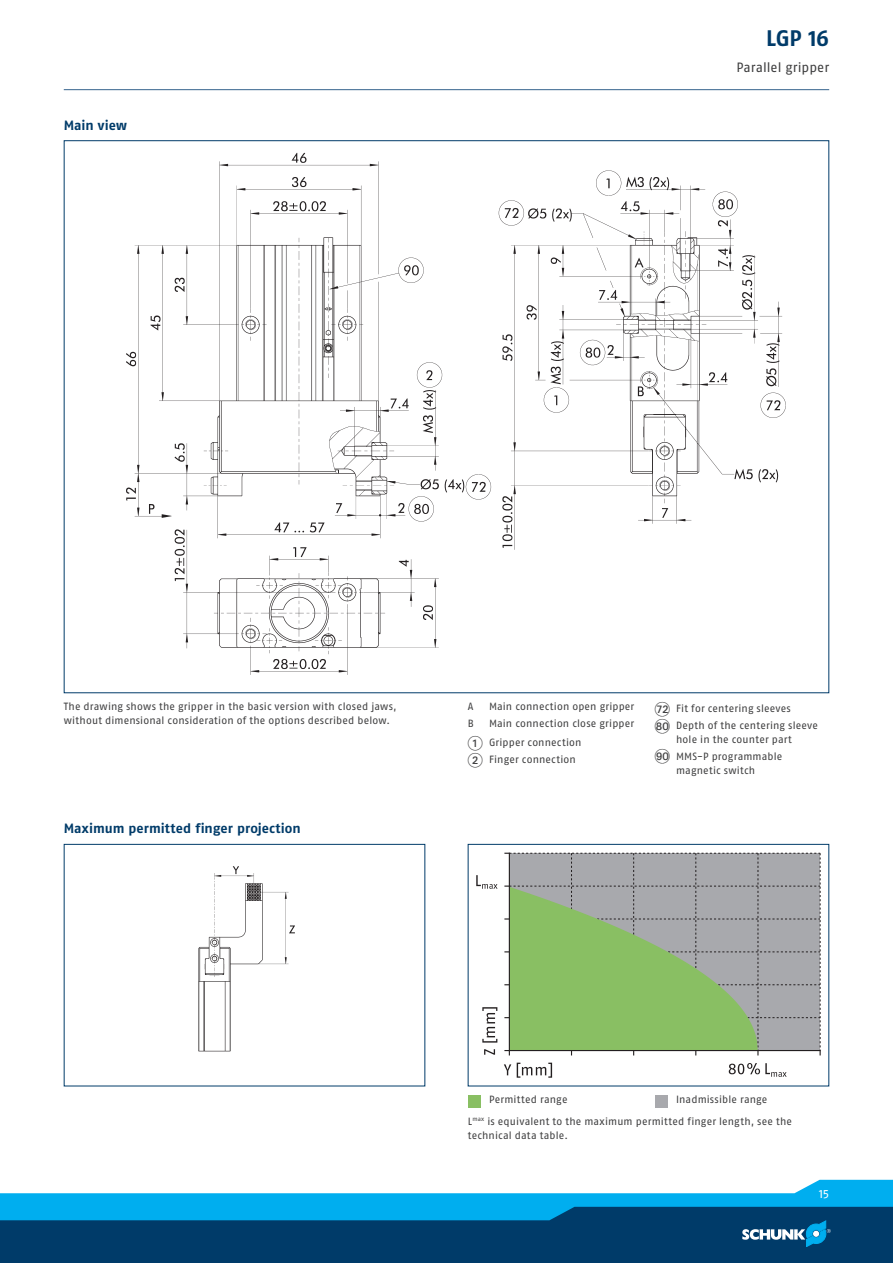
<style>
.page{position:relative;width:893px;height:1263px;background:#fff}
.page>*{position:absolute;margin:0;border:0;box-sizing:border-box;transform-origin:0 0}
.t1{font:700 22.5px "SCHUNK Fago Pro";color:#003b69}
.t2{font:700 13.5px "SCHUNK Fago Pro";color:#003b69}
.t3{font:13.5px "SCHUNK Fago Pro";color:#3e3e3f}
.t4{font:12px "SCHUNK Fago Pro";color:#fff}
.t5{font:10.5px/14.2px "SCHUNK Fago Pro";letter-spacing:.015em;color:#3e3e3f}
.s1{font-family:"Deco Numbers LH Circle";font-size:15px}
</style>
<div class="page">
<div style="left:0;top:1202px;width:893px;height:61px;background:#003b69"></div>
<svg style="left:0;top:1180px;width:893px;height:67px"></svg>
<hr style="left:64px;top:89px;width:765px;height:1px;background:#35628d">
<img style="left:126px;top:152px;width:660px;height:523px">
<div style="left:64px;top:844px;width:361px;height:242px;border:1px solid #003b69"></div>
<img style="left:198px;top:866px;width:97px;height:186px">
<div style="left:468px;top:844px;width:361px;height:242px;border:1px solid #003b69"></div>
<svg style="left:484px;top:1049px;width:11px;height:6px"></svg>
<svg style="left:482px;top:1007px;width:15px;height:35px"></svg>
<svg style="left:504px;top:1064px;width:7px;height:11px"></svg>
<svg style="left:517px;top:1063px;width:35px;height:15px"></svg>
<svg style="left:476px;top:875px;width:21px;height:14px"></svg>
<svg style="left:729px;top:1063px;width:58px;height:14px"></svg>
<svg style="left:504px;top:853px;width:317px;height:202px;background:#9bb28d"></svg>
<hr style="left:509px;top:853px;width:1px;height:197px;background:#231f20">
<div style="left:468px;top:1095px;width:12px;height:13px;background:#89bf63"></div>
<div style="left:655px;top:1095px;width:13px;height:13px;background:#a8a9ad"></div>
<p class="t2" style="left:64px;top:117px;width:65px">Main view</p>
<h1 class="t1" style="left:766px;top:24px;width:65px">LGP 16</h1>
<p class="t3" style="left:736px;top:60px;width:94px">Parallel gripper</p>
<p class="t5" style="left:64px;top:699px;width:334px">The drawing shows the gripper in the basic version with closed jaws, without dimensional consideration of the options described below.</p>
<p class="t5" style="left:468px;top:699px;width:7px">A</p>
<p class="t5" style="left:489px;top:699px;width:147px">Main connection open gripper</p>
<p class="t5" style="left:468px;top:714px;width:168px;line-height:19.2px;text-indent:21px">Main connection close gripper<br><span class="s1">1</span> Gripper connection</p>
<p class="t5" style="left:468px;top:752px;width:110px"><span class="s1">2</span> Finger connection</p>
<p class="t5" style="left:468px;top:716px;width:8px">B</p>
<p class="t2" style="left:64px;top:821px;width:238px">Maximum permitted finger projection</p>
<p class="t5" style="left:655px;top:700px;width:165px;line-height:17px"><span class="s1">GL</span> Fit for centering sleeves<br><span class="s1">HT</span> Depth of the centering sleeve</p>
<p class="t5" style="left:655px;top:731px;width:138px;line-height:16.5px;text-indent:21px">hole in the counter part<br><span class="s1">IT</span> MMS-P programmable</p>
<p class="t5" style="left:676px;top:763px;width:81px">magnetic switch</p>
<p class="t5" style="left:468px;top:1089px;width:326px;line-height:21.5px;text-indent:208px">Inadmissible range<br>L<sup>max</sup> is equivalent to the maximum permitted finger length, see the</p>
<p class="t5" style="left:468px;top:1128px;width:102px">technical data table.</p>
<p class="t5" style="left:489px;top:1092px;width:80px">Permitted range</p>
<p class="t4" style="left:819px;top:1186px;width:12px">15</p>
</div>
